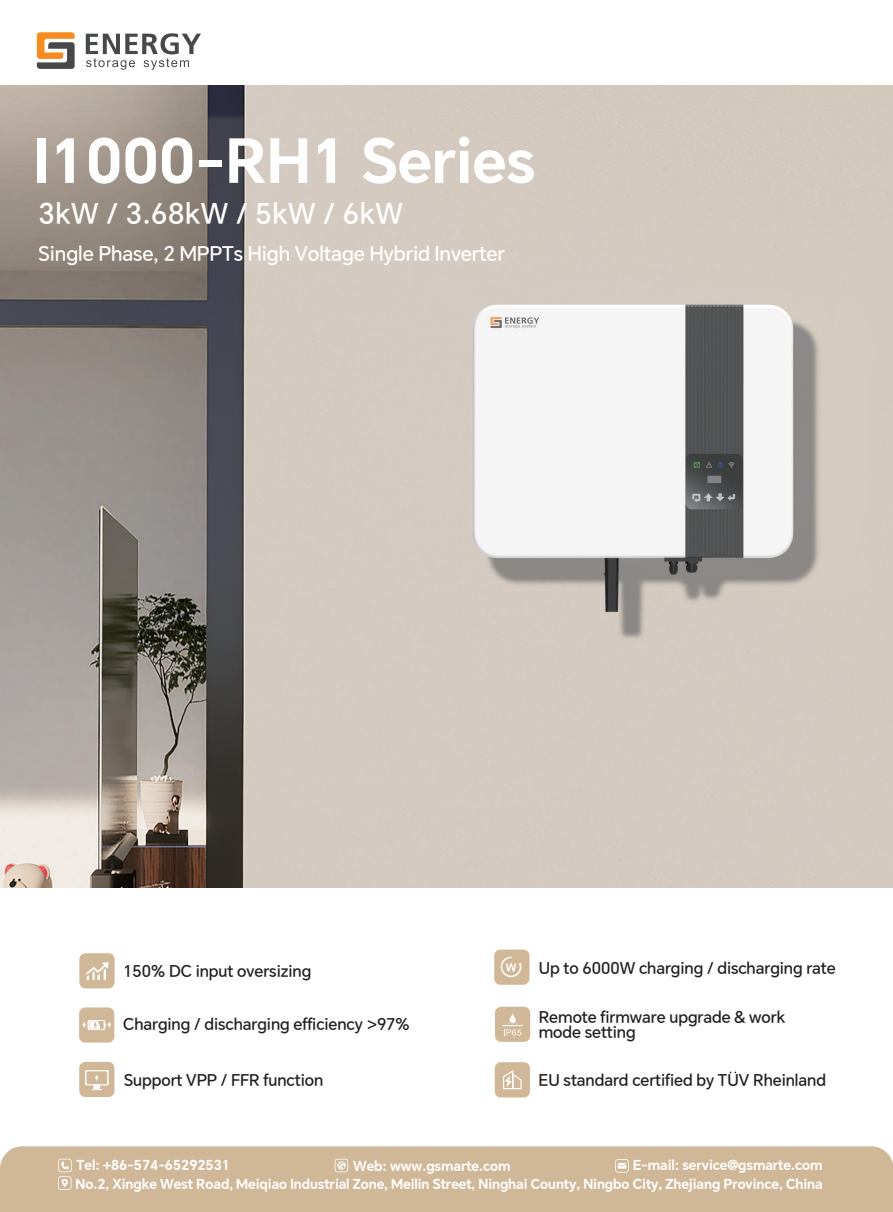
<style>
.page{position:relative;width:893px;height:1212px;background:#fff}
.page>*{position:absolute;margin:0;border:0;box-sizing:border-box;transform-origin:0 0}
.t1{font:700 60.6px "HONOR Sans CN";color:#fff}
.t2{font:500 28.2px "HONOR Sans CN";letter-spacing:.02em;color:#fff}
.t3{font:500 19.95px "HONOR Sans CN";color:#fff}
.t4{font:500 15.9px/15px "HONOR Sans CN";color:#231f20}
.t5{font:700 13.5px "HONOR Sans CN";color:#fff}
</style>
<div class="page">
<img style="left:0;top:86px;width:893px;height:801px">
<svg style="left:37px;top:32px;width:38px;height:37px"></svg>
<svg style="left:86px;top:33px;width:115px;height:37px"></svg>
<div style="left:494px;top:949px;width:35px;height:36px;background:#d0b797;border-radius:6px"></div>
<div style="left:495px;top:1062px;width:35px;height:35px;background:#d0b797;border-radius:6px"></div>
<div style="left:79px;top:1007px;width:35px;height:35px;background:#d0b797;border-radius:6px"></div>
<div style="left:79px;top:1062px;width:35px;height:35px;background:#d0b797;border-radius:6px"></div>
<div style="left:79px;top:953px;width:36px;height:35px;background:#d0b797;border-radius:6px"></div>
<div style="left:495px;top:1007px;width:35px;height:35px;background:#d0b797;border-radius:6px"></div>
<svg style="left:82px;top:1020px;width:29px;height:10px"></svg>
<svg style="left:85px;top:1070px;width:24px;height:20px"></svg>
<svg style="left:87px;top:962px;width:22px;height:18px"></svg>
<svg style="left:501px;top:956px;width:21px;height:21px"></svg>
<svg style="left:502px;top:1013px;width:21px;height:22px"></svg>
<svg style="left:503px;top:1070px;width:19px;height:19px"></svg>
<div style="left:0;top:1146px;width:893px;height:66px;background:#d0b797"></div>
<svg style="left:58px;top:1159px;width:14px;height:31px"></svg>
<svg style="left:615px;top:1159px;width:14px;height:13px"></svg>
<svg style="left:335px;top:1159px;width:13px;height:13px"></svg>
<h1 class="t1" style="left:34px;top:132px;width:503px">I1000-RH1 Series</h1>
<h2 class="t2" style="left:39px;top:200px;width:366px">3kW / 3.68kW / 5kW / 6kW</h2>
<p class="t3" style="left:39px;top:244px;width:468px">Single Phase, 2 MPPTs High Voltage Hybrid Inverter</p>
<p class="t4" style="left:123px;top:965px;width:189px">150% DC input oversizing</p>
<p class="t4" style="left:123px;top:1018px;width:288px">Charging / discharging efficiency &gt;97%</p>
<p class="t4" style="left:124px;top:1073px;width:201px">Support VPP / FFR function</p>
<p class="t4" style="left:539px;top:962px;width:298px">Up to 6000W charging / discharging rate</p>
<p class="t4" style="left:539px;top:1011px;width:248px">Remote firmware upgrade &amp; work mode setting</p>
<p class="t4" style="left:539px;top:1073px;width:289px">EU standard certified by TUV Rheinland</p>
<p class="t5" style="left:76px;top:1159px;width:155px">Tel: +86-574-65292531</p>
<p class="t5" style="left:353px;top:1159px;width:159px">Web: www.gsmarte.com</p>
<p class="t5" style="left:633px;top:1159px;width:191px">E-mail: service@gsmarte.com</p>
<p class="t5" style="left:76px;top:1177px;width:749px">No.2, Xingke West Road, Meiqiao Industrial Zone, Meilin Street, Ninghai County, Ningbo City, Zhejiang Province, China</p>
</div>
